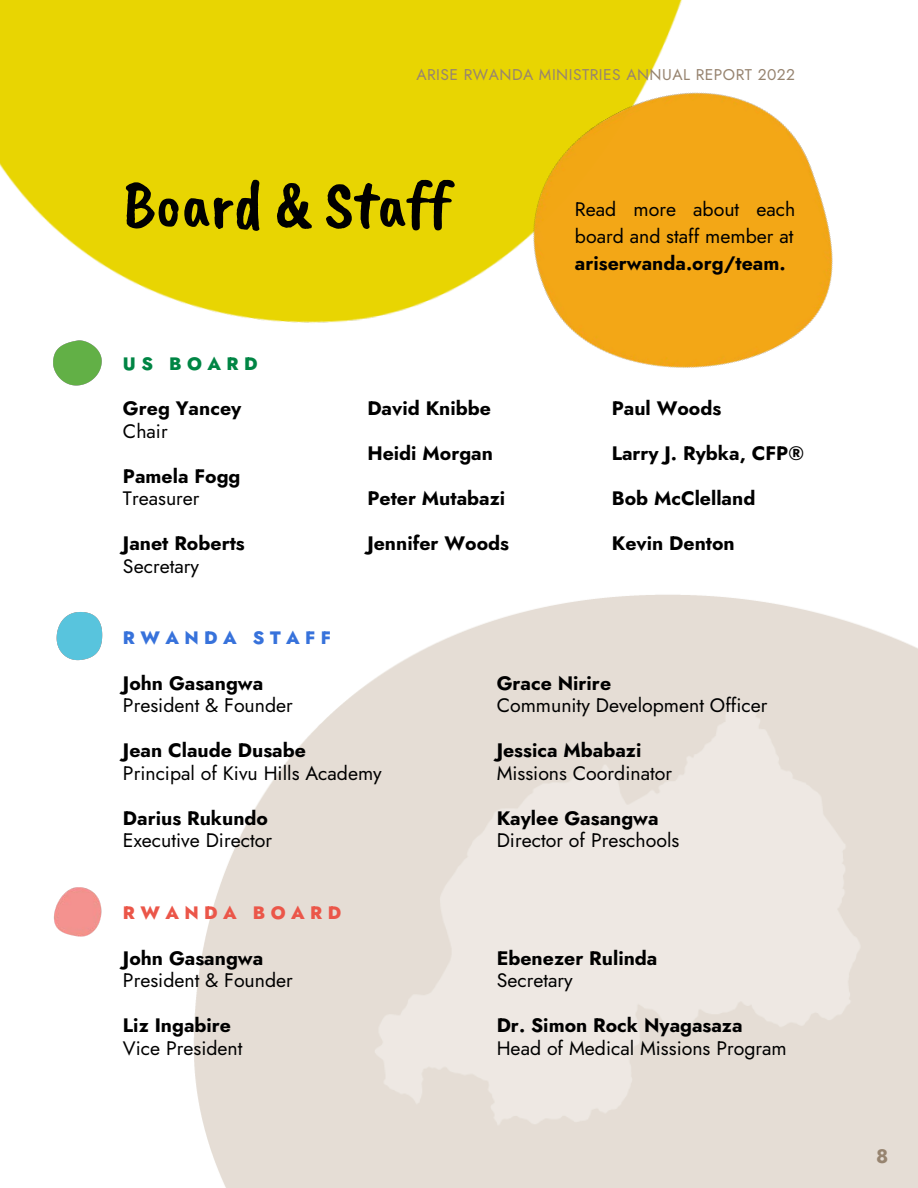
<style>
.page{position:relative;width:918px;height:1188px;background:#fff}
.page>*{position:absolute;margin:0;border:0;box-sizing:border-box;transform-origin:0 0}
.t1{font:67.5px "Caveat Brush";color:#000}
.t2{font:700 19.5px "Jost";color:#000}
.t3{font:19.5px/27px "Jost";color:#000}
.t4{font:700 19.5px "Jost";color:#978470}
.t5{font:800 18px "Jost";letter-spacing:.3em;color:#3772db}
.t6{font:800 18px "Jost";letter-spacing:.3em;color:#eb5649}
.t7{font:800 18px "Jost";letter-spacing:.3em;color:#008544}
.t8{font:15.6px "Jost";letter-spacing:.03em;color:#978470}
</style>
<div class="page">
<img style="left:0;top:0;width:682px;height:323px">
<img style="left:53px;top:340px;width:49px;height:46px">
<img style="left:56px;top:611px;width:47px;height:50px">
<img style="left:53px;top:887px;width:49px;height:50px">
<img style="left:447px;top:8px;width:386px;height:360px">
<p class="t8" style="left:416px;top:63px;width:380px">ARISE RWANDA MINISTRIES ANNUAL REPORT 2022</p>
<p class="t1" style="left:123px;top:162px;width:329px">Board &amp; Staff</p>
<p class="t7" style="left:123px;top:350px;width:136px">US BOARD</p>
<p class="t2" style="left:123px;top:394px;width:120px">Greg Yancey</p>
<p class="t3" style="left:123px;top:417px;width:46px">Chair</p>
<p class="t2" style="left:123px;top:462px;width:119px">Pamela Fogg</p>
<p class="t3" style="left:123px;top:485px;width:78px">Treasurer</p>
<p class="t2" style="left:123px;top:529px;width:123px">Janet Roberts</p>
<p class="t3" style="left:123px;top:552px;width:78px">Secretary</p>
<p class="t5" style="left:123px;top:625px;width:209px">RWANDA STAFF</p>
<p class="t2" style="left:367px;top:394px;width:125px">David Knibbe</p>
<p class="t2" style="left:367px;top:439px;width:127px">Heidi Morgan</p>
<p class="t2" style="left:367px;top:484px;width:139px">Peter Mutabazi</p>
<p class="t2" style="left:367px;top:529px;width:143px">Jennifer Woods</p>
<p class="t3" style="left:575px;top:195px;width:222px">Read more about each board and staff member at</p>
<p class="t2" style="left:575px;top:249px;width:212px">ariserwanda.org/team.</p>
<p class="t2" style="left:612px;top:394px;width:111px">Paul Woods</p>
<p class="t2" style="left:612px;top:439px;width:194px">Larry J. Rybka, CFP®</p>
<p class="t2" style="left:612px;top:484px;width:145px">Bob McClelland</p>
<p class="t2" style="left:612px;top:529px;width:125px">Kevin Denton</p>
<p class="t2" style="left:123px;top:669px;width:142px">John Gasangwa</p>
<p class="t3" style="left:123px;top:692px;width:171px">President &amp; Founder</p>
<p class="t2" style="left:123px;top:737px;width:184px">Jean Claude Dusabe</p>
<p class="t3" style="left:123px;top:760px;width:260px">Principal of Kivu Hills Academy</p>
<p class="t2" style="left:123px;top:804px;width:147px">Darius Rukundo</p>
<p class="t3" style="left:123px;top:827px;width:151px">Executive Director</p>
<p class="t6" style="left:123px;top:900px;width:220px">RWANDA BOARD</p>
<p class="t2" style="left:123px;top:944px;width:142px">John Gasangwa</p>
<p class="t3" style="left:123px;top:967px;width:171px">President &amp; Founder</p>
<p class="t2" style="left:123px;top:1011px;width:110px">Liz Ingabire</p>
<p class="t3" style="left:123px;top:1034px;width:121px">Vice President</p>
<p class="t2" style="left:497px;top:669px;width:116px">Grace Nirire</p>
<p class="t3" style="left:497px;top:692px;width:272px">Community Development Officer</p>
<p class="t2" style="left:497px;top:737px;width:146px">Jessica Mbabazi</p>
<p class="t3" style="left:497px;top:760px;width:177px">Missions Coordinator</p>
<p class="t2" style="left:497px;top:804px;width:163px">Kaylee Gasangwa</p>
<p class="t3" style="left:497px;top:827px;width:184px">Director of Preschools</p>
<p class="t2" style="left:497px;top:944px;width:162px">Ebenezer Rulinda</p>
<p class="t3" style="left:497px;top:967px;width:78px">Secretary</p>
<p class="t2" style="left:497px;top:1011px;width:247px">Dr. Simon Rock Nyagasaza</p>
<p class="t3" style="left:497px;top:1034px;width:292px">Head of Medical Missions Program</p>
<p class="t4" style="left:876px;top:1142px;width:14px">8</p>
</div>
